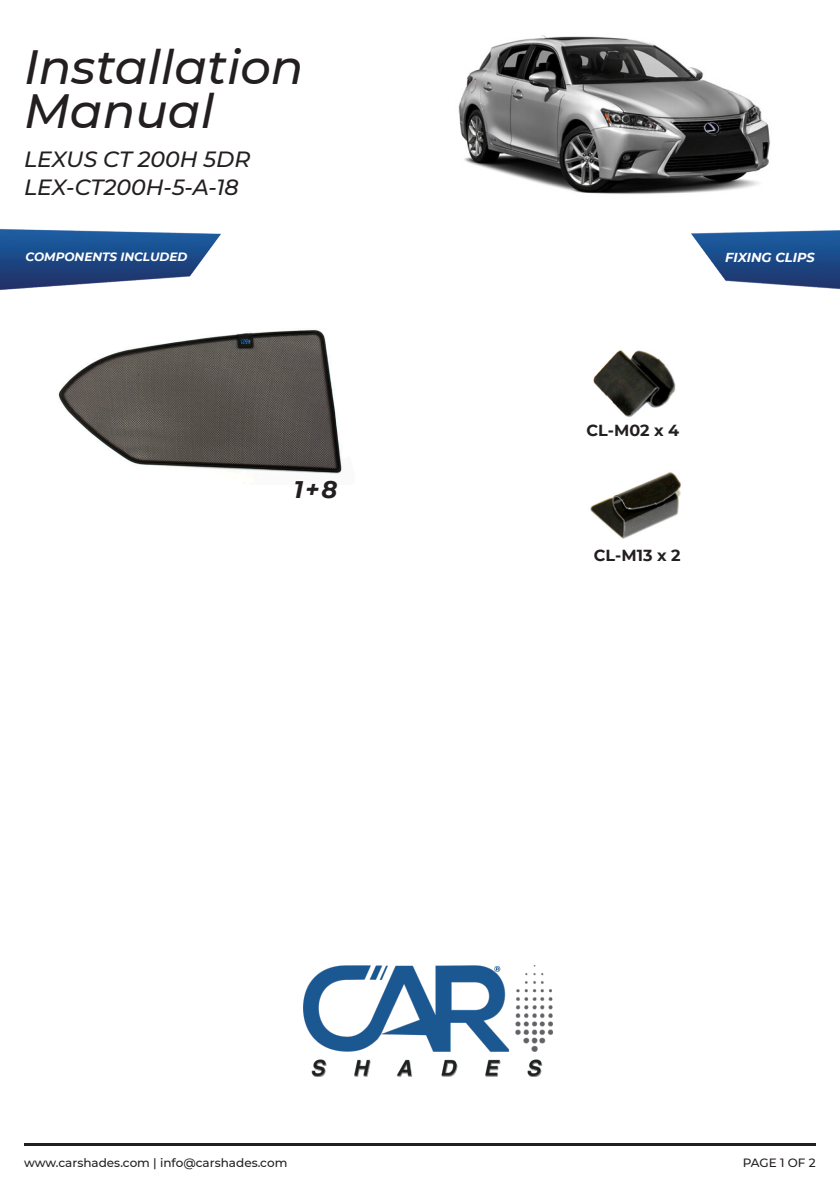
<style>
.page{position:relative;width:840px;height:1191px;background:#fff}
.page>*{position:absolute;margin:0;border:0;box-sizing:border-box;transform-origin:0 0}
.t1{font:italic 500 48px/44px "Montserrat";color:#231f20}
.t2{font:italic 700 24px "Montserrat";color:#231f20}
.t3{font:italic 500 22px "Montserrat";color:#231f20}
.t4{font:700 16px "Montserrat";color:#231f20}
.t5{font:italic 700 13px "Montserrat";color:#fff}
.t6{font:500 12px "Montserrat";color:#231f20}
.t7{font:italic 700 12px "Montserrat";color:#fff}
</style>
<div class="page">
<img style="left:458px;top:35px;width:313px;height:159px">
<img style="left:0;top:228px;width:221px;height:63px">
<img style="left:691px;top:230px;width:148px;height:60px">
<img style="left:593px;top:350px;width:83px;height:67px">
<img style="left:590px;top:472px;width:91px;height:67px">
<img style="left:303px;top:965px;width:248px;height:111px">
<img style="left:58px;top:329px;width:284px;height:145px">
<hr style="left:24px;top:1143px;width:791px;height:2px;background:#231f20">
<p class="t1" style="left:24px;top:43px;width:281px">Installation<br>Manual</p>
<p class="t3" style="left:24px;top:144px;width:228px">LEXUS CT 200H 5DR</p>
<p class="t3" style="left:24px;top:172px;width:216px">LEX-CT200H-5-A-18</p>
<p class="t7" style="left:25px;top:248px;width:163px">COMPONENTS INCLUDED</p>
<p class="t5" style="left:724px;top:248px;width:91px">FIXING CLIPS</p>
<p class="t2" style="left:293px;top:472px;width:45px">1 + 8</p>
<p class="t4" style="left:586px;top:419px;width:94px">CL-M02 x 4</p>
<p class="t4" style="left:593px;top:544px;width:88px">CL-M13 x 2</p>
<p class="t6" style="left:24px;top:1153px;width:265px">www.carshades.com | info@carshades.com</p>
<p class="t6" style="left:742px;top:1153px;width:74px">PAGE 1 OF 2</p>
</div>
